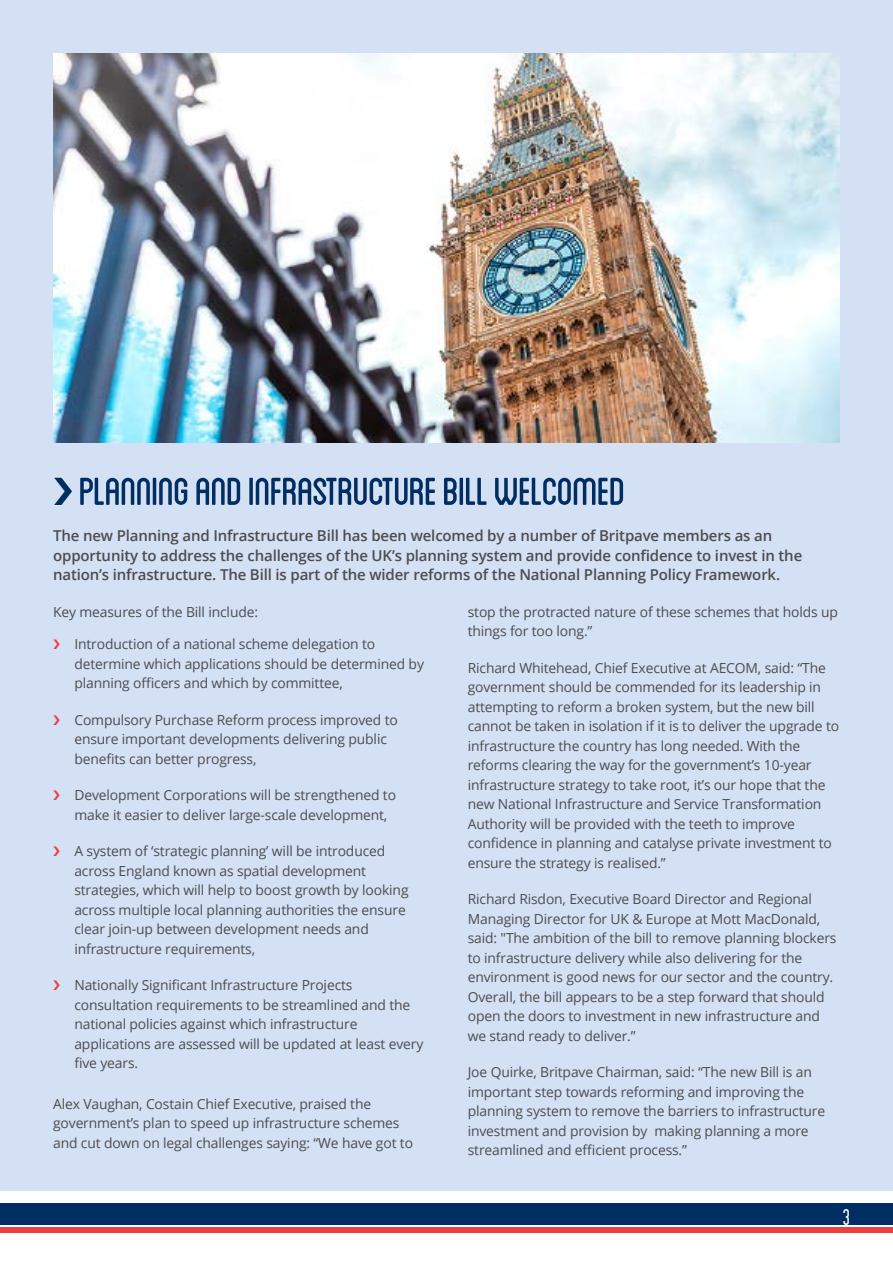
<style>
.page{position:relative;width:893px;height:1263px;background:#fff}
.page>*{position:absolute;margin:0;border:0;box-sizing:border-box;transform-origin:0 0}
.t1{font:54.75px "Blanch Caps";letter-spacing:-.03em;color:#002d62}
.t2{font:condensed 24px "Blanch";color:#fff}
.t3{font:600 15px/19.5px "Open Sans";letter-spacing:-.01em;color:#4d4d4f}
.t4{font:13.8px/19.5px "Open Sans";letter-spacing:-.01em;color:#4d4d4f}
</style>
<div class="page">
<div style="left:0;top:1203px;width:893px;height:22px;background:#002d62"></div>
<div style="left:0;top:1227px;width:893px;height:6px;background:#ef3e42"></div>
<div style="left:0;top:0;width:893px;height:1190px;background:#d4e0f3"></div>
<img style="left:53px;top:53px;width:787px;height:389px">
<h1 class="t1" style="left:79px;top:466px;width:549px">PLANNING AND INFRASTRUCTURE BILL WELCOMED</h1>
<p class="t3" style="left:53px;top:526px;width:751px">The new Planning and Infrastructure Bill has been welcomed by a number of Britpave members as an opportunity to address the challenges of the UK’s planning system and provide confidence to invest in the nation’s infrastructure. The Bill is part of the wider reforms of the National Planning Policy Framework.</p>
<p class="t4" style="left:53px;top:602px;width:206px">Key measures of the Bill include:</p>
<p class="t4" style="left:74px;top:634px;width:351px">Introduction of a national scheme delegation to determine which applications should be determined by planning officers and which by committee,</p>
<p class="t4" style="left:74px;top:709px;width:325px">Compulsory Purchase Reform process improved to ensure important developments delivering public benefits can better progress,</p>
<p class="t4" style="left:74px;top:785px;width:323px">Development Corporations will be strengthened to make it easier to deliver large-scale development,</p>
<p class="t4" style="left:74px;top:841px;width:336px">A system of ‘strategic planning’ will be introduced across England known as spatial development strategies, which will help to boost growth by looking across multiple local planning authorities the ensure clear join-up between development needs and infrastructure requirements,</p>
<p class="t4" style="left:74px;top:975px;width:350px">Nationally Significant Infrastructure Projects consultation requirements to be streamlined and the national policies against which infrastructure applications are assessed will be updated at least every five years.</p>
<p class="t4" style="left:53px;top:1094px;width:361px">Alex Vaughan, Costain Chief Executive, praised the government’s plan to speed up infrastructure schemes and cut down on legal challenges saying: “We have got to</p>
<p class="t4" style="left:468px;top:602px;width:372px">stop the protracted nature of these schemes that holds up things for too long.”</p>
<p class="t4" style="left:468px;top:658px;width:373px">Richard Whitehead, Chief Executive at AECOM, said: “The government should be commended for its leadership in attempting to reform a broken system, but the new bill cannot be taken in isolation if it is to deliver the upgrade to infrastructure the country has long needed. With the reforms clearing the way for the government’s 10-year infrastructure strategy to take root, it’s our hope that the new National Infrastructure and Service Transformation Authority will be provided with the teeth to improve confidence in planning and catalyse private investment to ensure the strategy is realised.”</p>
<p class="t4" style="left:468px;top:889px;width:370px">Richard Risdon, Executive Board Director and Regional Managing Director for UK &amp; Europe at Mott MacDonald, said: "The ambition of the bill to remove planning blockers to infrastructure delivery while also delivering for the environment is good news for our sector and the country.<br>Overall, the bill appears to be a step forward that should open the doors to investment in new infrastructure and we stand ready to deliver.”</p>
<p class="t4" style="left:468px;top:1062px;width:359px">Joe Quirke, Britpave Chairman, said: “The new Bill is an important step towards reforming and improving the planning system to remove the barriers to infrastructure investment and provision by making planning a more streamlined and efficient process.”</p>
<h2 class="t2" style="left:843px;top:1204px;width:9px">3</h2>
</div>
